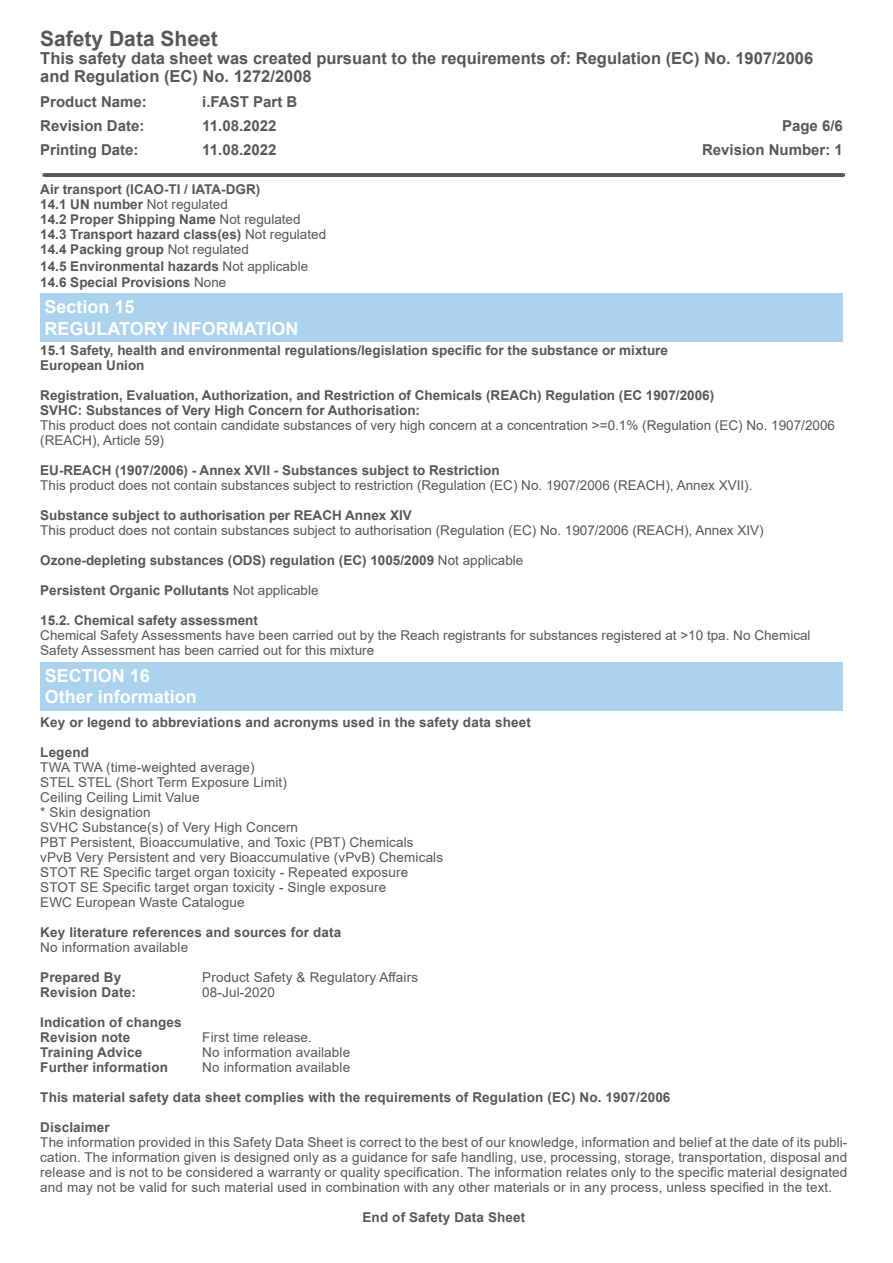
<style>
.page{position:relative;width:893px;height:1263px;background:#fff}
.page>*{position:absolute;margin:0;border:0;box-sizing:border-box;transform-origin:0 0}
.t1{font:700 21px "Arial";color:#575756}
.t2{font:700 18px/21.6px "Arial";color:#fff}
.t3{font:700 16.5px/18px "Arial";color:#575756}
.t4{font:700 15px "Arial";color:#575756}
.t5{font:13.5px/15px "Arial";letter-spacing:.01em;color:#575756}
.t6{font:700 13.5px/15px "Arial";color:#575756}
.s1{font-weight:400}
</style>
<div class="page">
<hr style="left:44px;top:173px;width:800px;height:4px;background:#575756">
<div style="left:40px;top:293px;width:803px;height:49px;background:#aad2ed"></div>
<div style="left:41px;top:662px;width:802px;height:49px;background:#aad2ed"></div>
<h1 class="t1" style="left:40px;top:24px;width:179px">Safety Data Sheet</h1>
<p class="t3" style="left:40px;top:49px;width:774px">This safety data sheet was created pursuant to the requirements of: Regulation (EC) No. 1907/2006 and Regulation (EC) No. 1272/2008</p>
<p class="t4" style="left:40px;top:91px;width:108px">Product Name:</p>
<p class="t4" style="left:202px;top:91px;width:97px">i.FAST Part B</p>
<p class="t4" style="left:40px;top:115px;width:106px">Revision Date:</p>
<p class="t4" style="left:202px;top:115px;width:76px">11.08.2022</p>
<p class="t4" style="left:782px;top:115px;width:62px">Page 6/6</p>
<p class="t4" style="left:40px;top:139px;width:100px">Printing Date:</p>
<p class="t4" style="left:202px;top:139px;width:76px">11.08.2022</p>
<p class="t4" style="left:702px;top:139px;width:142px">Revision Number: 1</p>
<p class="t6" style="left:40px;top:182px;width:287px">Air transport (ICAO-TI / IATA-DGR)<br>14.1 UN number <span class="s1">Not regulated<br></span>14.2 Proper Shipping Name <span class="s1">Not regulated </span>14.3 Transport hazard class(es) <span class="s1">Not regulated </span>14.4 Packing group <span class="s1">Not regulated</span></p>
<p class="t6" style="left:40px;top:258px;width:269px;line-height:16.5px">14.5 Environmental hazards <span class="s1">Not applicable<br></span>14.6 Special Provisions <span class="s1">None</span></p>
<h2 class="t2" style="left:45px;top:296px;width:256px">Section 15<br>REGULATORY INFORMATION</h2>
<p class="t6" style="left:40px;top:343px;width:629px">15.1 Safety, health and environmental regulations/legislation specific for the substance or mixture<br>European Union</p>
<p class="t6" style="left:40px;top:388px;width:675px">Registration, Evaluation, Authorization, and Restriction of Chemicals (REACh) Regulation (EC 1907/2006)<br>SVHC: Substances of Very High Concern for Authorisation:</p>
<p class="t5" style="left:40px;top:418px;width:796px">This product does not contain candidate substances of very high concern at a concentration &gt;=0.1% (Regulation (EC) No. 1907/2006 (REACH), Article 59)</p>
<p class="t6" style="left:40px;top:463px;width:461px">EU-REACH (1907/2006) - Annex XVII - Substances subject to Restriction</p>
<p class="t5" style="left:40px;top:478px;width:714px">This product does not contain substances subject to restriction (Regulation (EC) No. 1907/2006 (REACH), Annex XVII).</p>
<p class="t6" style="left:40px;top:508px;width:373px">Substance subject to authorisation per REACH Annex XIV</p>
<p class="t5" style="left:40px;top:523px;width:725px">This product does not contain substances subject to authorisation (Regulation (EC) No. 1907/2006 (REACH), Annex XIV)</p>
<p class="t6" style="left:40px;top:553px;width:485px">Ozone-depleting substances (ODS) regulation (EC) 1005/2009 <span class="s1">Not applicable</span></p>
<p class="t6" style="left:40px;top:583px;width:280px">Persistent Organic Pollutants <span class="s1">Not applicable</span></p>
<p class="t6" style="left:40px;top:613px;width:219px">15.2. Chemical safety assessment</p>
<p class="t5" style="left:40px;top:628px;width:772px">Chemical Safety Assessments have been carried out by the Reach registrants for substances registered at &gt;10 tpa. No Chemical<br>Safety Assessment has been carried out for this mixture</p>
<h2 class="t2" style="left:45px;top:665px;width:154px">SECTION 16<br>Other information</h2>
<p class="t6" style="left:40px;top:715px;width:492px">Key or legend to abbreviations and acronyms used in the safety data sheet</p>
<p class="t6" style="left:40px;top:745px;width:50px">Legend</p>
<p class="t5" style="left:40px;top:760px;width:404px">TWA TWA (time-weighted average)<br>STEL STEL (Short Term Exposure Limit)<br>Ceiling Ceiling Limit Value<br>* Skin designation<br>SVHC Substance(s) of Very High Concern<br>PBT Persistent, Bioaccumulative, and Toxic (PBT) Chemicals vPvB Very Persistent and very Bioaccumulative (vPvB) Chemicals STOT RE Specific target organ toxicity - Repeated exposure STOT SE Specific target organ toxicity - Single exposure<br>EWC European Waste Catalogue</p>
<p class="t6" style="left:40px;top:925px;width:302px">Key literature references and sources for data</p>
<p class="t5" style="left:40px;top:940px;width:149px">No information available</p>
<p class="t6" style="left:40px;top:970px;width:82px">Prepared By</p>
<p class="t5" style="left:202px;top:970px;width:217px">Product Safety &amp; Regulatory Affairs</p>
<p class="t6" style="left:40px;top:985px;width:97px">Revision Date:</p>
<p class="t5" style="left:202px;top:985px;width:74px">08-Jul-2020</p>
<p class="t6" style="left:40px;top:1015px;width:143px">Indication of changes<br>Revision note</p>
<p class="t5" style="left:202px;top:1030px;width:111px">First time release.</p>
<p class="t6" style="left:40px;top:1045px;width:103px">Training Advice</p>
<p class="t5" style="left:202px;top:1045px;width:149px">No information available</p>
<p class="t6" style="left:40px;top:1060px;width:129px">Further information</p>
<p class="t5" style="left:202px;top:1060px;width:149px">No information available</p>
<p class="t6" style="left:40px;top:1090px;width:632px">This material safety data sheet complies with the requirements of Regulation (EC) No. 1907/2006</p>
<p class="t6" style="left:40px;top:1120px;width:71px">Disclaimer</p>
<p class="t5" style="left:40px;top:1135px;width:809px;text-align:justify">The information provided in this Safety Data Sheet is correct to the best of our knowledge, information and belief at the date of its publi&shy;cation. The information given is designed only as a guidance for safe handling, use, processing, storage, transportation, disposal and release and is not to be considered a warranty or quality specification. The information relates only to the specific material designated and may not be valid for such material used in combination with any other materials or in any process, unless specified in the text.</p>
<p class="t6" style="left:362px;top:1210px;width:164px">End of Safety Data Sheet</p>
</div>
